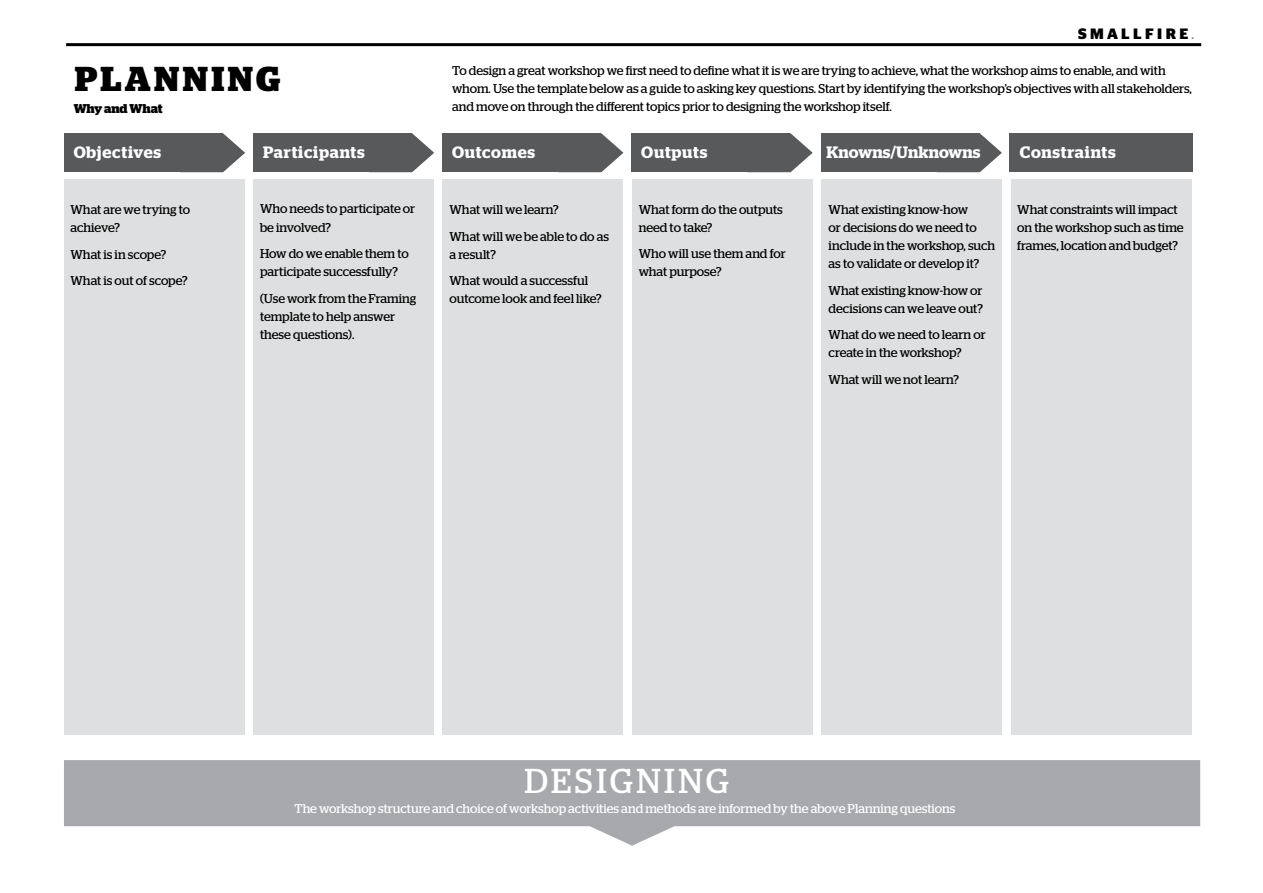
<style>
.page{position:relative;width:1263px;height:893px;background:#fff}
.page>*{position:absolute;margin:0;border:0;box-sizing:border-box;transform-origin:0 0}
.t1{font:34.5px "Stag";letter-spacing:.095em;color:#fff}
.t2{font:700 34.5px "Stag";letter-spacing:.1em;color:#000}
.t3{font:600 16.5px "Stag";letter-spacing:.045em;color:#fff}
.t4{font:600 16.5px "Stag";letter-spacing:.01em;color:#fff}
.t5{font:700 15px "Stag Sans";letter-spacing:.22em;color:#000}
.t6{font:12.75px/18px "Stag";letter-spacing:-.005em;color:#000}
.t7{font:12.75px "Stag";letter-spacing:-.005em;color:#fff}
.t8{font:700 12.75px "Stag";color:#000}
.s1{font-family:"Stag";font-weight:400;color:#808285}
</style>
<div class="page">
<div style="left:64px;top:179px;width:180px;height:556px;background:#dedfe0"></div>
<div style="left:253px;top:179px;width:181px;height:556px;background:#dedfe0"></div>
<div style="left:442px;top:179px;width:181px;height:556px;background:#dedfe0"></div>
<div style="left:632px;top:179px;width:180px;height:556px;background:#dedfe0"></div>
<div style="left:822px;top:179px;width:180px;height:556px;background:#dedfe0"></div>
<div style="left:1011px;top:179px;width:180px;height:556px;background:#dedfe0"></div>
<div style="left:1009px;top:133px;width:183px;height:39px;background:#58595b"></div>
<svg style="left:369px;top:133px;width:65px;height:40px"></svg>
<div style="left:253px;top:133px;width:159px;height:39px;background:#58595b"></div>
<svg style="left:558px;top:133px;width:66px;height:40px"></svg>
<div style="left:442px;top:133px;width:159px;height:39px;background:#58595b"></div>
<svg style="left:747px;top:133px;width:66px;height:40px"></svg>
<div style="left:631px;top:133px;width:159px;height:39px;background:#58595b"></div>
<svg style="left:936px;top:133px;width:66px;height:40px"></svg>
<div style="left:821px;top:133px;width:158px;height:39px;background:#58595b"></div>
<svg style="left:180px;top:133px;width:65px;height:40px"></svg>
<div style="left:64px;top:133px;width:159px;height:39px;background:#58595b"></div>
<hr style="left:66px;top:43px;width:1135px;height:3px;background:#000">
<svg style="left:64px;top:760px;width:1136px;height:86px;fill:#a7a9ac"></svg>
<h1 class="t2" style="left:75px;top:59px;width:207px">PLANNING</h1>
<p class="t5" style="left:1078px;top:25px;width:118px">SMALLFIRE<span class="s1">.</span></p>
<p class="t6" style="left:452px;top:61px;width:741px">To design a great workshop we first need to define what it is we are trying to achieve, what the workshop aims to enable, and with whom. Use the template below as a guide to asking key questions. Start by identifying the workshop’s objectives with all stakeholders,</p>
<p class="t8" style="left:74px;top:101px;width:90px">Why and What</p>
<p class="t6" style="left:452px;top:97px;width:441px">and move on through the different topics prior to designing the workshop itself.</p>
<p class="t3" style="left:74px;top:143px;width:89px">Objectives</p>
<p class="t3" style="left:263px;top:143px;width:103px">Participants</p>
<p class="t3" style="left:452px;top:143px;width:85px">Outcomes</p>
<p class="t3" style="left:641px;top:143px;width:68px">Outputs</p>
<p class="t4" style="left:827px;top:143px;width:155px">Knowns/Unknowns</p>
<p class="t3" style="left:1020px;top:143px;width:98px">Constraints</p>
<p class="t6" style="left:71px;top:200px;width:121px">What are we trying to achieve?</p>
<p class="t6" style="left:71px;top:241px;width:119px;line-height:26.5px">What is in scope?<br>What is out of scope?</p>
<p class="t6" style="left:260px;top:200px;width:157px">Who needs to participate or be involved?</p>
<p class="t6" style="left:260px;top:244px;width:150px">How do we enable them to participate successfully?</p>
<p class="t6" style="left:260px;top:289px;width:158px">(Use work from the Framing template to help answer these questions).</p>
<p class="t6" style="left:449px;top:196px;width:161px;line-height:26.5px">What will we learn?<br>What will we be able to do as</p>
<p class="t6" style="left:449px;top:241px;width:140px;line-height:26.5px">a result?<br>What would a successful</p>
<p class="t6" style="left:449px;top:290px;width:154px">outcome look and feel like?</p>
<p class="t6" style="left:639px;top:200px;width:146px">What form do the outputs need to take?</p>
<p class="t6" style="left:639px;top:244px;width:148px">Who will use them and for what purpose?</p>
<p class="t6" style="left:829px;top:201px;width:168px">What existing know-how<br>or decisions do we need to include in the workshop, such as to validate or develop it?</p>
<p class="t6" style="left:829px;top:281px;width:156px">What existing know-how or decisions can we leave out?</p>
<p class="t6" style="left:829px;top:326px;width:159px">What do we need to learn or create in the workshop?</p>
<p class="t6" style="left:829px;top:370px;width:132px">What will we not learn?</p>
<p class="t6" style="left:1017px;top:201px;width:168px">What constraints will impact on the workshop such as time frames, location and budget?</p>
<h1 class="t1" style="left:524px;top:761px;width:206px">DESIGNING</h1>
<p class="t7" style="left:295px;top:801px;width:662px">The workshop structure and choice of workshop activities and methods are informed by the above Planning questions</p>
</div>
